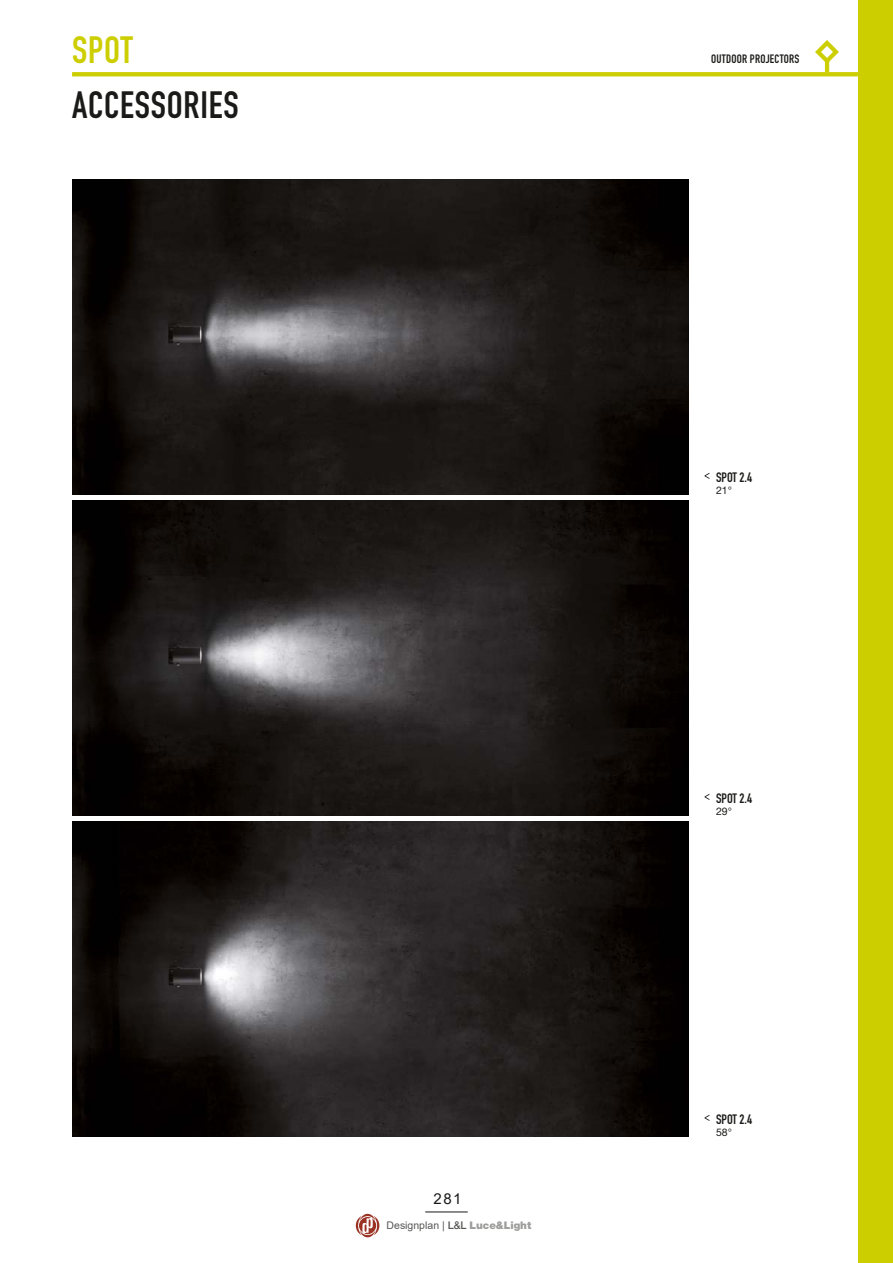
<style>
.page{position:relative;width:893px;height:1263px;background:#fff}
.page>*{position:absolute;margin:0;border:0;box-sizing:border-box;transform-origin:0 0}
.t1{font:37.5px "DIN Engschrift";letter-spacing:.02em;color:#1a1a18}
.t2{font:37.5px "DIN Engschrift";color:#ccce00}
.t3{font:15px "Arial";color:#1a1a18}
.t4{font:13.5px "DIN Engschrift";color:#1a1a18}
.t5{font:12px "DIN Engschrift";letter-spacing:.02em;color:#1a1a18}
.t6{font:10.5px "Arial";color:#575756}
.t7{font:10.5px "Helvetica Neue";color:#1a1a18}
.s1{font-family:"Helvetica Neue";font-weight:500}
.s2{font-family:"Helvetica Neue";font-weight:900;color:#9d9d9c}
</style>
<div class="page">
<hr style="left:425px;top:1212px;width:43px;height:1px;background:#1a1a18">
<img style="left:72px;top:180px;width:617px;height:314px">
<img style="left:72px;top:501px;width:617px;height:314px">
<img style="left:72px;top:822px;width:617px;height:314px">
<div style="left:859px;top:0;width:34px;height:1263px;background:#ccce00"></div>
<svg style="left:72px;top:72px;width:787px;height:4px;background:#cdcf07"></svg>
<div style="left:825px;top:61px;width:4px;height:11px;background:#ccce00;border:1px solid #ccce00"></div>
<svg style="left:815px;top:40px;width:24px;height:24px"></svg>
<svg style="left:704px;top:473px;width:5px;height:6px"></svg>
<svg style="left:704px;top:794px;width:5px;height:6px"></svg>
<svg style="left:704px;top:1115px;width:5px;height:6px"></svg>
<svg style="left:356px;top:1214px;width:23px;height:23px"></svg>
<p class="t2" style="left:72px;top:28px;width:62px">SPOT</p>
<p class="t1" style="left:72px;top:83px;width:168px">ACCESSORIES</p>
<p class="t3" style="left:434px;top:1188px;width:30px">281</p>
<p class="t6" style="left:387px;top:1218px;width:146px">Designplan | <span class="s1">L&amp;L</span> <span class="s2">Luce&amp;Light</span></p>
<p class="t5" style="left:711px;top:52px;width:90px">OUTDOOR PROJECTORS</p>
<p class="t4" style="left:716px;top:470px;width:38px">SPOT 2.4</p>
<p class="t7" style="left:716px;top:484px;width:17px">21°</p>
<p class="t4" style="left:716px;top:791px;width:38px">SPOT 2.4</p>
<p class="t7" style="left:716px;top:805px;width:17px">29°</p>
<p class="t4" style="left:716px;top:1112px;width:38px">SPOT 2.4</p>
<p class="t7" style="left:716px;top:1126px;width:17px">58°</p>
</div>
